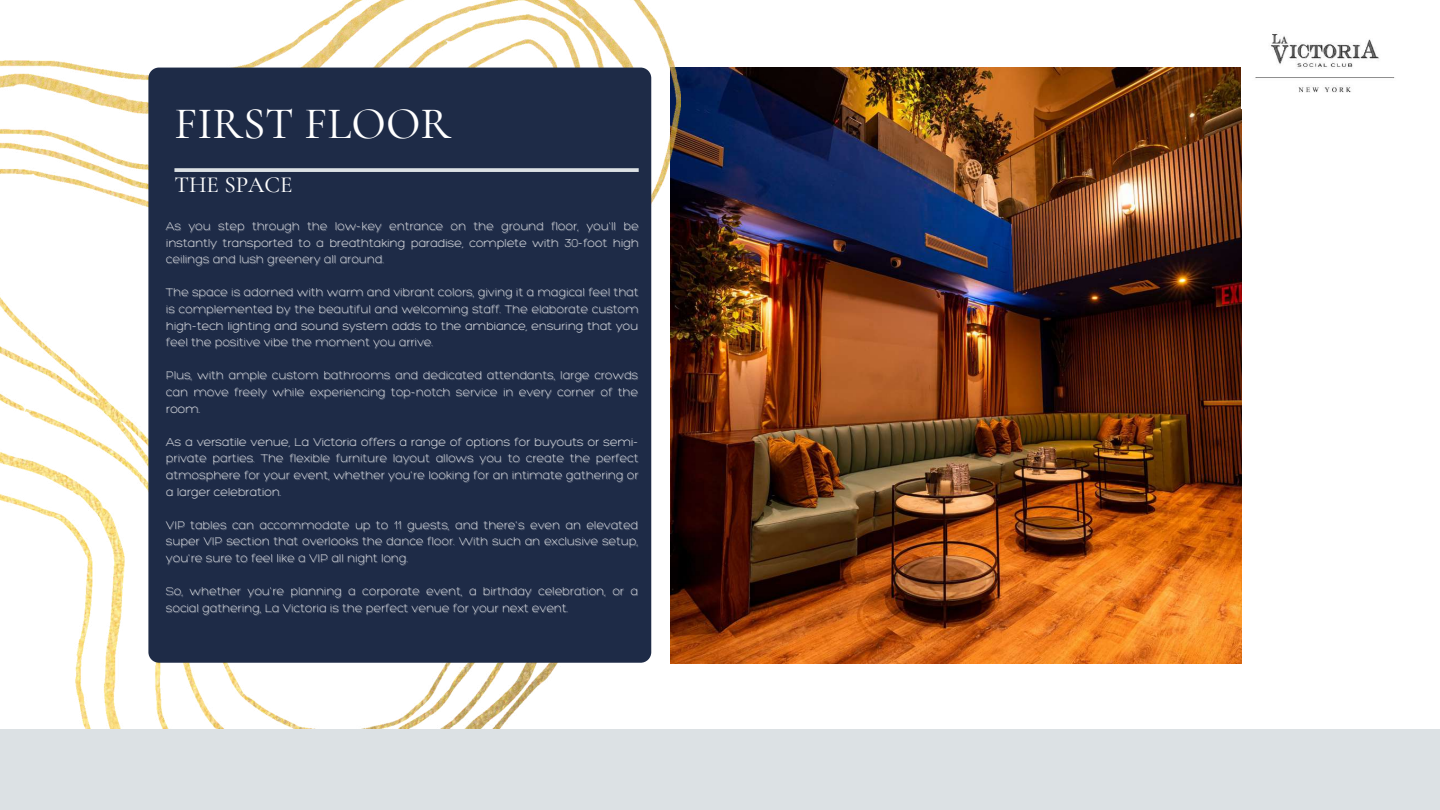
<style>
.page{position:relative;width:1440px;height:810px;background:#fff}
.page>*{position:absolute;margin:0;border:0;box-sizing:border-box;transform-origin:0 0}
.t1{font:500 45px "Cormorant Garamond";color:#fff}
.t2{font:500 23px "Cormorant Garamond";color:#fff}
.t3{font:300 12.3px/16.6px "Hero";color:#fff;text-align:justify}
.s1{color:rgb(255 255 255/.4)}
</style>
<div class="page">
<img style="left:681px;top:68px;width:561px;height:595px">
<img style="left:0;top:0;width:681px;height:729px">
<div style="left:148px;top:68px;width:503px;height:595px;background:#1e2b47;border-radius:11px"></div>
<svg style="left:174px;top:168px;width:465px;height:4px;background:#cfd5da"></svg>
<div style="left:0;top:729px;width:1440px;height:81px;background:#dce1e4"></div>
<img style="left:1255px;top:34px;width:140px;height:59px">
<h1 class="t1" style="left:174px;top:97px;width:278px">FIRST FLOOR</h1>
<h2 class="t2" style="left:174px;top:171px;width:120px">THE SPACE</h2>
<p class="t3" style="left:166px;top:217px;width:474px">As you step through the low-key entrance on the ground floor, you'll be instantly transported to a breathtaking paradise, complete with 30-foot high ceilings and lush greenery all around.</p>
<p class="t3" style="left:166px;top:284px;width:474px">The space is adorned with warm and vibrant colors, giving it a magical feel that is complemented by the beautiful and welcoming staff. The elaborate custom high-tech lighting and sound system adds to the ambiance, ensuring that you feel the positive vibe the moment you arrive.</p>
<p class="t3" style="left:166px;top:367px;width:474px;line-height:16.9px">Plus, with ample custom bathrooms and dedicated attendants, large crowds can move freely while experiencing top-notch service in every corner of the <span class="s1">room</span>.</p>
<p class="t3" style="left:166px;top:433px;width:474px">As a versatile venue, La Victoria offers a range of options for buyouts or semi&shy;private parties. The flexible furniture layout allows you to create the perfect atmosphere for your event, whether you're looking for an intimate gathering or a larger celebration.</p>
<p class="t3" style="left:166px;top:516px;width:474px">VIP tables can accommodate up to 11 guests, and there's even an elevated super VIP section that overlooks the dance floor. With such an exclusive setup, you're sure to feel like a VIP all night long.</p>
<p class="t3" style="left:166px;top:583px;width:474px">So, whether you're planning a corporate event, a birthday celebration, or a social gathering, La Victoria is the perfect venue for your next event.</p>
</div>
